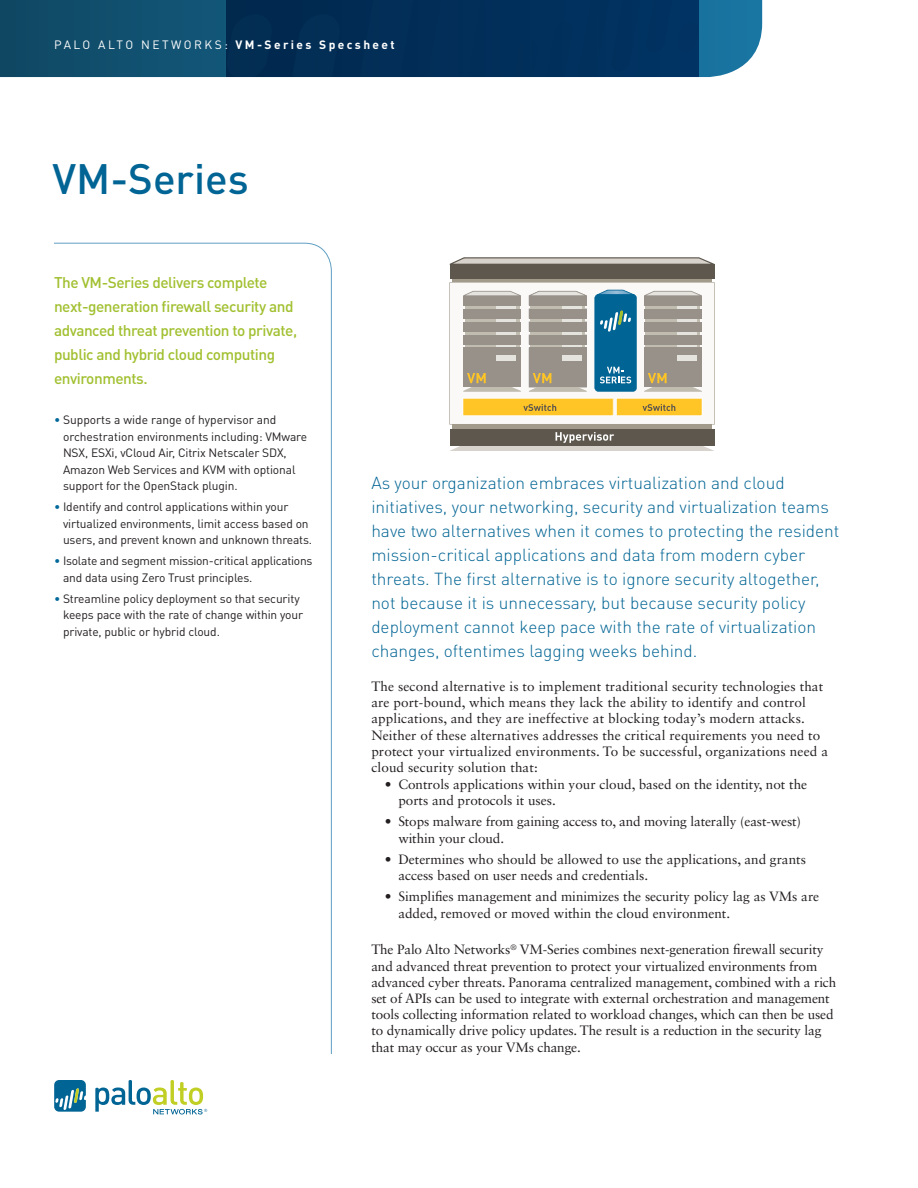
<style>
.page{position:relative;width:918px;height:1188px;background:#fff}
.page>*{position:absolute;margin:0;border:0;box-sizing:border-box;transform-origin:0 0}
.t1{font:500 42px "DINOT";color:#006494}
.t2{font:300 17.25px/24px "DINOT";color:#006494}
.t3{font:500 15.3px/24px "DINOT";letter-spacing:-.03em;color:#a1c030}
.t4{font:13.5px/16.2px "Sabon LT Std";color:#231f20}
.t5{font:12px/16.5px "DINOT";letter-spacing:-.01em;color:#231f20}
.t6{font:700 12px "DINOT";letter-spacing:.2em;color:#fff}
.s1{font-weight:400}
.s2{color:#00689a}
</style>
<div class="page">
<svg style="left:0;top:0;width:762px;height:77px;background:#0a3e65"></svg>
<svg style="left:54px;top:243px;width:278px;height:811px"></svg>
<svg style="left:54px;top:1080px;width:32px;height:32px"></svg>
<svg style="left:95px;top:1080px;width:112px;height:35px"></svg>
<div style="left:452px;top:269px;width:259px;height:173px;background:#a29a8a"></div>
<svg style="left:450px;top:257px;width:264px;height:7px;background:#bfbbb4"></svg>
<div style="left:450px;top:264px;width:264px;height:14px;background:#5d574e"></div>
<div style="left:450px;top:429px;width:264px;height:17px;background:#5d574e"></div>
<svg style="left:452px;top:432px;width:260px;height:18px"></svg>
<svg style="left:449px;top:282px;width:266px;height:143px"></svg>
<p class="t6" style="left:54px;top:36px;width:342px"><span class="s1">PALO ALTO NETWORKS:</span> VM-Series Specsheet</p>
<h1 class="t1" style="left:52px;top:150px;width:198px">VM-Series</h1>
<p class="t3" style="left:54px;top:270px;width:245px">The VM-Series delivers complete next-generation firewall security and advanced threat prevention to private, public and hybrid cloud computing environments.</p>
<p class="t5" style="left:63px;top:411px;width:246px;text-indent:-9px"><span class="s2">•</span> Supports a wide range of hypervisor and orchestration environments including: VMware NSX, ESXi, vCloud Air, Citrix Netscaler SDX, Amazon Web Services and KVM with optional support for the OpenStack plugin.</p>
<p class="t5" style="left:63px;top:498px;width:251px;text-indent:-9px"><span class="s2">•</span> Identify and control applications within your virtualized environments, limit access based on users, and prevent known and unknown threats.</p>
<p class="t5" style="left:63px;top:552px;width:251px;text-indent:-9px"><span class="s2">•</span> Isolate and segment mission-critical applications and data using Zero Trust principles.</p>
<p class="t5" style="left:63px;top:590px;width:242px;text-indent:-9px"><span class="s2">•</span> Streamline policy deployment so that security keeps pace with the rate of change within your private, public or hybrid cloud.</p>
<p class="t2" style="left:371px;top:470px;width:470px">As your organization embraces virtualization and cloud initiatives, your networking, security and virtualization teams have two alternatives when it comes to protecting the resident mission-critical applications and data from modern cyber threats. The first alternative is to ignore security altogether, not because it is unnecessary, but because security policy deployment cannot keep pace with the rate of virtualization changes, oftentimes lagging weeks behind.</p>
<p class="t4" style="left:371px;top:678px;width:458px">The second alternative is to implement traditional security technologies that are port-bound, which means they lack the ability to identify and control applications, and they are ineffective at blocking today’s modern attacks.<br>Neither of these alternatives addresses the critical requirements you need to protect your virtualized environments. To be successful, organizations need a cloud security solution that:</p>
<p class="t4" style="left:398px;top:775px;width:410px;text-indent:-14px">• Controls applications within your cloud, based on the identity, not the ports and protocols it uses.</p>
<p class="t4" style="left:398px;top:813px;width:404px;text-indent:-14px">• Stops malware from gaining access to, and moving laterally (east-west) within your cloud.</p>
<p class="t4" style="left:398px;top:850px;width:409px;text-indent:-14px">• Determines who should be allowed to use the applications, and grants access based on user needs and credentials.</p>
<p class="t4" style="left:398px;top:888px;width:422px;text-indent:-14px">• Simplifies management and minimizes the security policy lag as VMs are added, removed or moved within the cloud environment.</p>
<p class="t4" style="left:371px;top:942px;width:466px">The Palo Alto Networks<sup>®</sup> VM-Series combines next-generation firewall security and advanced threat prevention to protect your virtualized environments from advanced cyber threats. Panorama centralized management, combined with a rich set of APIs can be used to integrate with external orchestration and management tools collecting information related to workload changes, which can then be used to dynamically drive policy updates. The result is a reduction in the security lag that may occur as your VMs change.</p>
</div>
